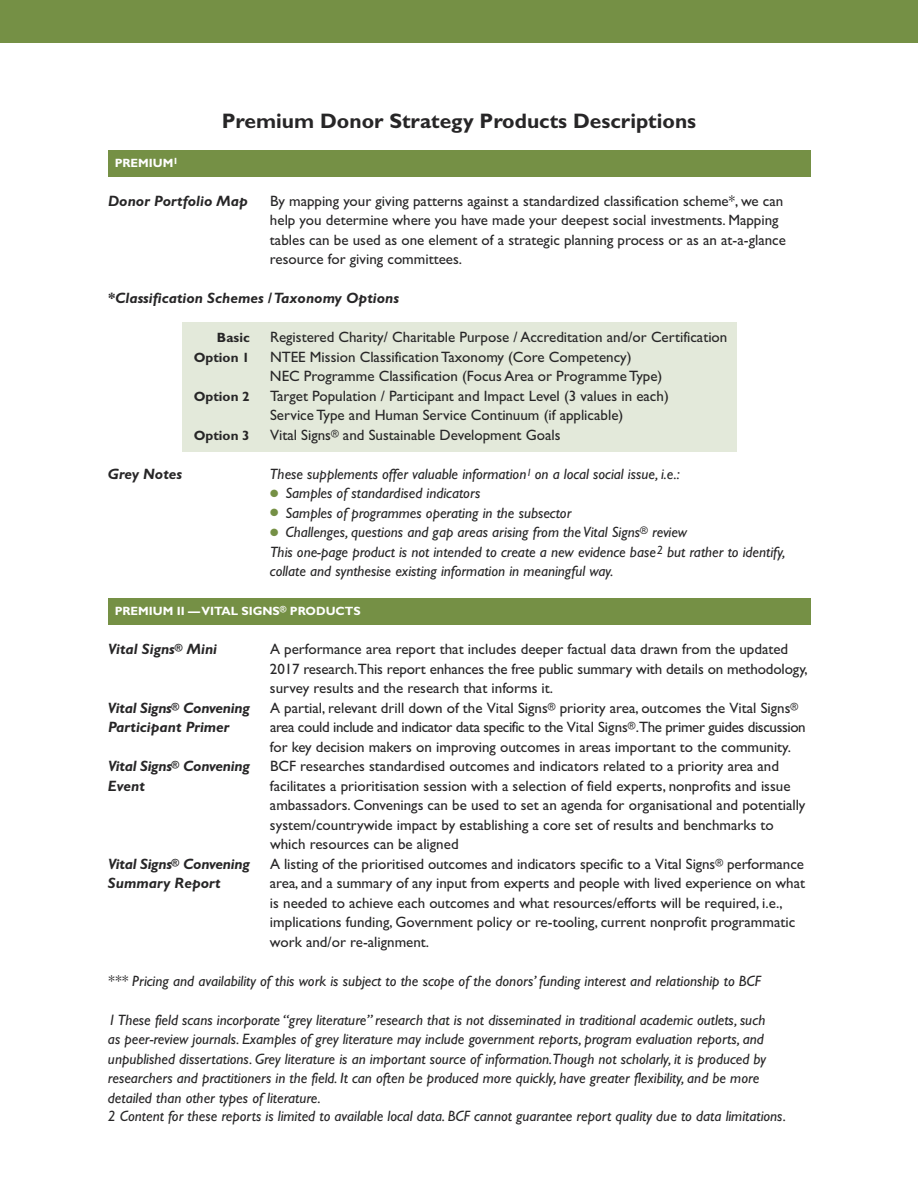
<style>
.page{position:relative;width:918px;height:1188px;background:#fff}
.page>*{position:absolute;margin:0;border:0;box-sizing:border-box;transform-origin:0 0}
.t1{font:700 21px "Gill Sans";color:#272627}
.t2{font:15px/19.5px "Gill Sans";color:#272627}
.t3{font:italic 15px/19.5px "Gill Sans";color:#272627}
.t4{font:15px/19.5px "Gill Sans";letter-spacing:-.02em;color:#272627}
.t5{font:italic 700 15px "Gill Sans";color:#272627}
.t6{font:italic 700 15px "Gill Sans";letter-spacing:-.02em;color:#272627}
.t7{font:700 13.5px "Gill Sans";color:#272627}
.t8{font:700 12px "Gill Sans";color:#fff}
.s1{color:#759045}
</style>
<div class="page">
<div style="left:182px;top:322px;width:555px;height:130px;background:#e3e9da"></div>
<div style="left:0;top:0;width:918px;height:43px;background:#759045"></div>
<div style="left:108px;top:150px;width:702px;height:27px;background:#759045"></div>
<div style="left:108px;top:598px;width:702px;height:27px;background:#759045"></div>
<h1 class="t1" style="left:222px;top:108px;width:476px">Premium Donor Strategy Products Descriptions</h1>
<p class="t8" style="left:115px;top:155px;width:64px">PREMIUM<sup>I</sup></p>
<p class="t5" style="left:108px;top:192px;width:141px">Donor Portfolio Map</p>
<p class="t2" style="left:270px;top:191px;width:518px">By mapping your giving patterns against a standardized classification scheme*, we can help you determine where you have made your deepest social investments. Mapping tables can be used as one element of a strategic planning process or as an at-a-glance resource for giving committees.</p>
<p class="t5" style="left:108px;top:289px;width:293px">*Classification Schemes /Taxonomy Options</p>
<p class="t7" style="left:217px;top:329px;width:34px">Basic</p>
<p class="t2" style="left:270px;top:327px;width:459px">Registered Charity/ Charitable Purpose / Accreditation and/or Certification</p>
<p class="t7" style="left:194px;top:349px;width:57px">Option 1</p>
<p class="t2" style="left:270px;top:347px;width:394px">NTEE Mission Classification Taxonomy (Core Competency)<br>NEC Programme Classification (Focus Area or Programme Type)</p>
<p class="t7" style="left:194px;top:388px;width:57px">Option 2</p>
<p class="t2" style="left:270px;top:386px;width:400px">Target Population / Participant and Impact Level (3 values in each)<br>Service Type and Human Service Continuum (if applicable)</p>
<p class="t7" style="left:194px;top:427px;width:57px">Option 3</p>
<p class="t2" style="left:270px;top:425px;width:292px">Vital Signs<sup>®</sup> and Sustainable Development Goals</p>
<p class="t5" style="left:108px;top:465px;width:76px">Grey Notes</p>
<p class="t3" style="left:270px;top:464px;width:411px">These supplements offer valuable information<sup>1</sup> on a local social issue, i.e.:</p>
<p class="t3" style="left:270px;top:483px;width:212px"><span class="s1">●</span> Samples of standardised indicators</p>
<p class="t3" style="left:270px;top:503px;width:303px"><span class="s1">●</span> Samples of programmes operating in the subsector</p>
<p class="t3" style="left:270px;top:522px;width:517px"><span class="s1">●</span> Challenges, questions and gap areas arising from the Vital Signs<sup>®</sup> review<br>This one-page product is not intended to create a new evidence base<sup>2</sup> but rather to identify, collate and synthesise existing information in meaningful way.</p>
<p class="t8" style="left:115px;top:604px;width:248px">PREMIUM II —VITAL SIGNS<sup>®</sup> PRODUCTS</p>
<p class="t5" style="left:108px;top:640px;width:111px">Vital Signs<sup>®</sup> Mini</p>
<p class="t2" style="left:270px;top:639px;width:539px">A performance area report that includes deeper factual data drawn from the updated<br>2017 research.This report enhances the free public summary with details on methodology, survey results and the research that informs it.</p>
<p class="t6" style="left:108px;top:699px;width:143px">Vital Signs<sup>®</sup> Convening</p>
<p class="t2" style="left:270px;top:698px;width:530px">A partial, relevant drill down of the Vital Signs<sup>®</sup> priority area, outcomes the Vital Signs<sup>®</sup></p>
<p class="t5" style="left:108px;top:718px;width:123px">Participant Primer</p>
<p class="t4" style="left:270px;top:717px;width:537px">area could include and indicator data specific to the Vital Signs<sup>®</sup>.The primer guides discussion for key decision makers on improving outcomes in areas important to the community.</p>
<p class="t6" style="left:108px;top:757px;width:143px">Vital Signs<sup>®</sup> Convening</p>
<p class="t2" style="left:270px;top:756px;width:511px">BCF researches standardised outcomes and indicators related to a priority area and</p>
<p class="t5" style="left:108px;top:777px;width:38px">Event</p>
<p class="t2" style="left:270px;top:776px;width:537px">facilitates a prioritisation session with a selection of field experts, nonprofits and issue ambassadors. Convenings can be used to set an agenda for organisational and potentially system/countrywide impact by establishing a core set of results and benchmarks to which resources can be aligned</p>
<p class="t6" style="left:108px;top:855px;width:143px">Vital Signs<sup>®</sup> Convening</p>
<p class="t2" style="left:270px;top:854px;width:536px">A listing of the prioritised outcomes and indicators specific to a Vital Signs<sup>®</sup> performance</p>
<p class="t5" style="left:108px;top:874px;width:114px">Summary Report</p>
<p class="t2" style="left:270px;top:873px;width:537px">area, and a summary of any input from experts and people with lived experience on what is needed to achieve each outcomes and what resources/efforts will be required, i.e., implications funding, Government policy or re-tooling, current nonprofit programmatic work and/or re-alignment.</p>
<p class="t3" style="left:108px;top:971px;width:655px">*** Pricing and availability of this work is subject to the scope of the donors’ funding interest and relationship to BCF</p>
<p class="t3" style="left:108px;top:1010px;width:660px">1These field scans incorporate “grey literature” research that is not disseminated in traditional academic outlets, such as peer-review journals. Examples of grey literature may include government reports, program evaluation reports, and unpublished dissertations. Grey literature is an important source of information.Though not scholarly, it is produced by researchers and practitioners in the field. It can often be produced more quickly, have greater flexibility, and be more detailed than other types of literature.</p>
<p class="t3" style="left:108px;top:1106px;width:680px">2 Content for these reports is limited to available local data. BCF cannot guarantee report quality due to data limitations.</p>
</div>
